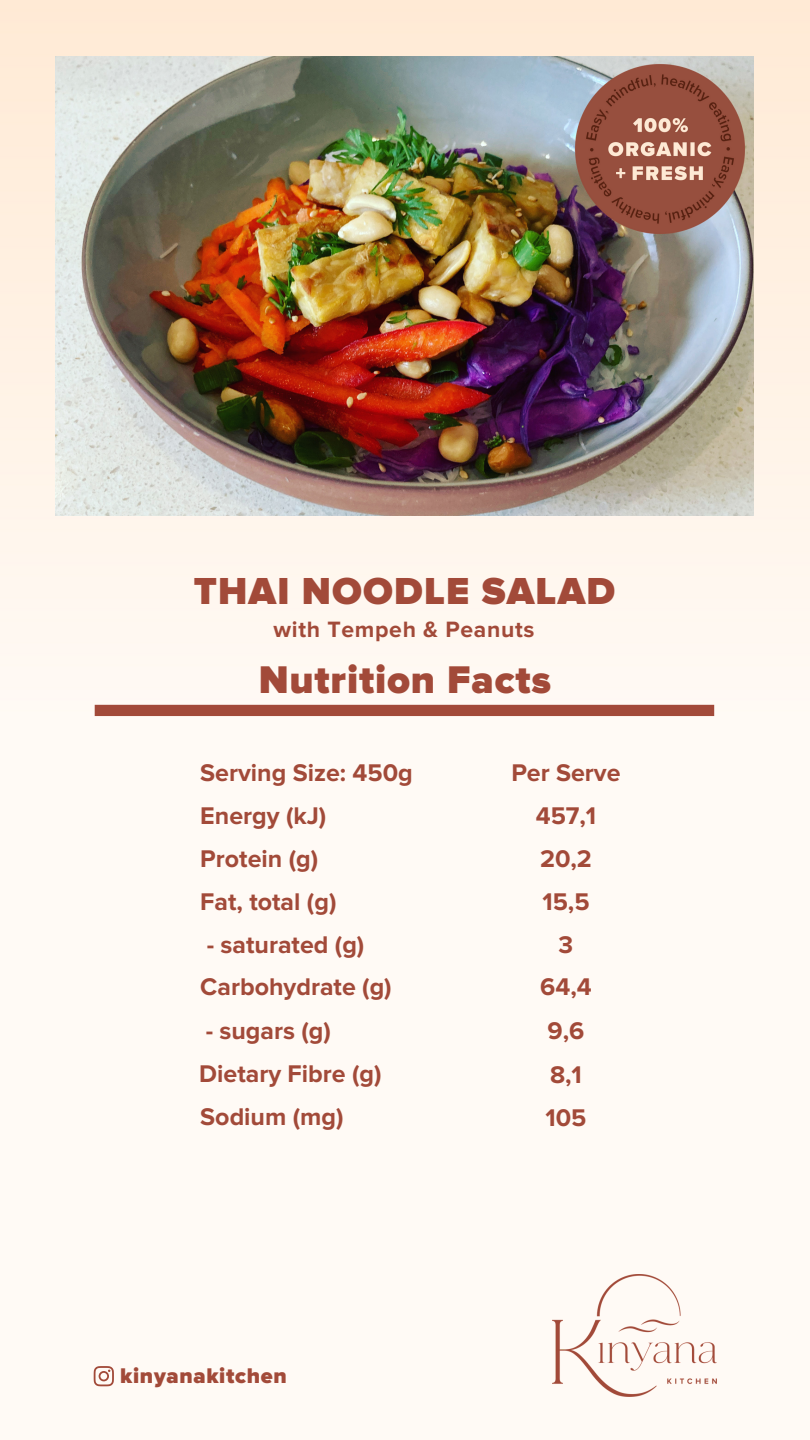
<style>
.page{position:relative;width:810px;height:1440px;background:#fff}
.page>*{position:absolute;margin:0;border:0;box-sizing:border-box;transform-origin:0 0}
.t1{font:900 40px "Proxima Nova";letter-spacing:.02em;color:#a24a39}
.t2{font:900 39px "Proxima Nova";letter-spacing:.03em;color:#a24a39}
.t3{font:700 25px/43.1px "Proxima Nova";color:#a24a39}
.t4{font:700 23px "Proxima Nova";letter-spacing:.03em;color:#a24a39}
.t5{font:900 22px "Proxima Nova";letter-spacing:.03em;color:#a24a39}
</style>
<div class="page">
<img style="left:0;top:0;width:810px;height:1397px">
<img style="left:55px;top:56px;width:698px;height:460px">
<img style="left:553px;top:1275px;width:163px;height:121px">
<img style="left:575px;top:64px;width:171px;height:171px">
<svg style="left:94px;top:1366px;width:20px;height:20px"></svg>
<div style="left:95px;top:705px;width:619px;height:11px;background:#a24a39"></div>
<h2 class="t2" style="left:194px;top:568px;width:423px">THAI NOODLE SALAD</h2>
<p class="t4" style="left:273px;top:616px;width:262px">with Tempeh &amp; Peanuts</p>
<h1 class="t1" style="left:259px;top:656px;width:294px">Nutrition Facts</h1>
<p class="t3" style="left:200px;top:752px;width:214px">Serving Size: 450g</p>
<p class="t3" style="left:511px;top:752px;width:111px">Per Serve</p>
<p class="t3" style="left:200px;top:795px;width:138px">Energy (kJ)<br>Protein (g)<br>Fat, total (g)</p>
<p class="t3" style="left:200px;top:924px;width:193px;line-height:42.2px">- saturated (g)<br>Carbohydrate (g)</p>
<p class="t3" style="left:199px;top:1010px;width:184px">- sugars (g)<br>Dietary Fibre (g)<br>Sodium (mg)</p>
<p class="t3" style="left:536px;top:795px;width:62px;text-align:center">457,1<br>20,2<br>15,5<br>3<br>64,4<br>9,6<br>8,1<br>105</p>
<p class="t5" style="left:120px;top:1363px;width:168px">kinyanakitchen</p>
</div>
